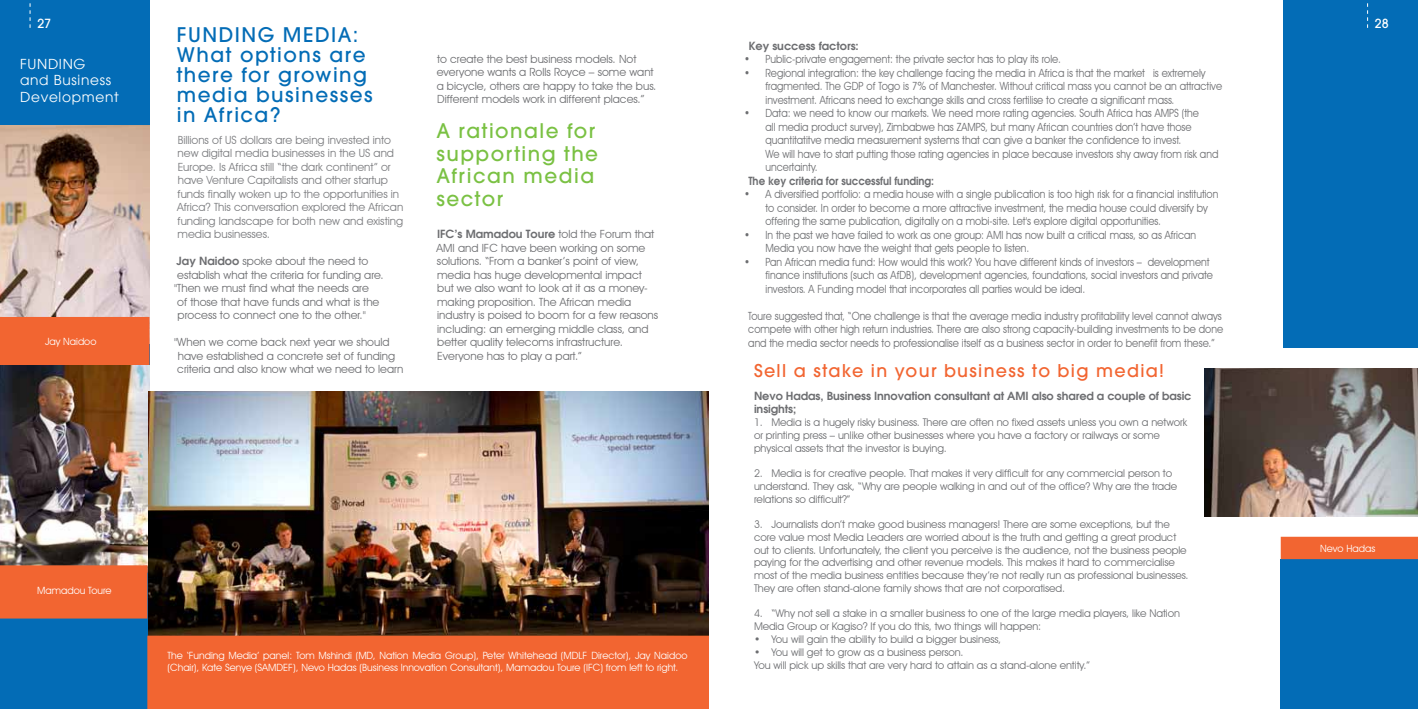
<style>
.page{position:relative;width:1418px;height:709px;background:#fff}
.page>*{position:absolute;margin:0;border:0;box-sizing:border-box;transform-origin:0 0}
.t1{font:500 20px/20px "Avant Garde";letter-spacing:.075em;color:#036cb6}
.t2{font:500 20px/22.5px "Avant Garde";letter-spacing:.075em;color:#7ac143}
.t3{font:500 17.5px "Avant Garde";letter-spacing:.075em;color:#f26531}
.t4{font:13.75px/16.5px "Avant Garde";letter-spacing:.05em;color:#fff}
.t5{font:500 12.5px "Avant Garde";color:#fff}
.t6{font:11.25px/13.5px "Avant Garde IT Cby BT";color:#6d6e71;scale:.9 1}
.t7{font:11.25px/13.5px "Avant Garde IT Cby BT";color:#6d6e71}
.t8{font:11.25px/13.5px "Avant Garde IT Cby BT";color:#7b7c7f}
.t9{font:600 11.25px/13.5px "Avant Garde";letter-spacing:-.005em;color:#6d6e71}
.t10{font:600 11.25px "Avant Garde";letter-spacing:-.005em;color:#6d6e71;scale:.9 1}
.t11{font:10.62px/12.8px "Avant Garde IT Cby BT";letter-spacing:-.005em;color:#6d6e71}
.t12{font:10px/12px "Avant Garde IT Cby BT";color:#fff}
.s1{font-family:"Avant Garde";font-weight:600}
.s2{font-family:"Avant Garde IT Cby BT";font-weight:400}
</style>
<div class="page">
<div style="left:1280px;top:559px;width:137px;height:150px;background:#036cb6"></div>
<div style="left:1283px;top:0;width:134px;height:348px;background:#036cb6"></div>
<div style="left:0;top:0;width:149px;height:709px;background:#036cb6"></div>
<img style="left:0;top:125px;width:149px;height:192px">
<div style="left:0;top:317px;width:149px;height:49px;background:#f26531"></div>
<img style="left:0;top:366px;width:149px;height:206px">
<div style="left:0;top:565px;width:147px;height:53px;background:#f26531"></div>
<img style="left:148px;top:391px;width:561px;height:244px">
<div style="left:147px;top:635px;width:562px;height:74px;background:#f26531"></div>
<img style="left:1204px;top:369px;width:213px;height:147px">
<div style="left:1280px;top:537px;width:137px;height:22px;background:#f26531"></div>
<svg style="left:30px;top:3px;width:1px;height:25px"></svg>
<svg style="left:1367px;top:3px;width:1px;height:25px"></svg>
<p class="t5" style="left:37px;top:16px;width:15px">27</p>
<p class="t5" style="left:1374px;top:16px;width:15px">28</p>
<h1 class="t1" style="left:177px;top:25px;width:197px">FUNDING MEDIA:<br>What options are there for growing media businesses in Africa?</h1>
<p class="t8" style="left:177px;top:133px;width:228px">Billions of US dollars are being invested into new digital media businesses in the US and Europe. Is Africa still “the dark continent” or have Venture Capitalists and other startup funds finally woken up to the opportunities in Africa? This conversation explored the African funding landscape for both new and existing media businesses.</p>
<p class="t7" style="left:177px;top:254px;width:193px"><span class="s1">Jay Naidoo</span> spoke about the need to</p>
<p class="t7" style="left:177px;top:268px;width:208px">establish what the criteria for funding are.</p>
<p class="t7" style="left:174px;top:281px;width:196px">"Then we must find what the needs are</p>
<p class="t7" style="left:177px;top:295px;width:204px">of those that have funds and what is the</p>
<p class="t7" style="left:178px;top:308px;width:190px">process to connect one to the other."</p>
<p class="t7" style="left:174px;top:335px;width:231px">"When we come back next year we should have established a concrete set of funding criteria and also know what we need to learn</p>
<p class="t9" style="left:748px;top:39px;width:112px">Key success factors:</p>
<p class="t6" style="left:744px;top:52px;width:353px">• Public-private engagement: the private sector has to play its role.</p>
<p class="t6" style="left:765px;top:66px;width:509px;text-indent:-21px">• Regional integration: the key challenge facing the media in Africa is that the market is extremely fragmented. The GDP of Togo is 7% of Manchester. Without critical mass you cannot be an attractive investment. Africans need to exchange skills and cross fertilise to create a significant mass.</p>
<p class="t6" style="left:765px;top:106px;width:504px;text-indent:-21px">• Data: we need to know our markets. We need more rating agencies. South Africa has AMPS (the<br>all media product survey), Zimbabwe has ZAMPS, but many African countries don’t have those quantitatitve media measurement systems that can give a banker the confidence to invest.<br>We will have to start putting those rating agencies in place because investors shy away from risk and uncertainty.</p>
<p class="t10" style="left:748px;top:173px;width:208px">The key criteria for successful funding:</p>
<p class="t6" style="left:765px;top:187px;width:505px;text-indent:-21px">• A diversified portfolio: a media house with a single publication is too high risk for a financial institution to consider. In order to become a more attractive investment, the media house could diversify by offering the same publication, digitally on a mobi-site. Let's explore digital opportunities.</p>
<p class="t6" style="left:765px;top:228px;width:480px;text-indent:-21px">• In the past we have failed to work as one group: AMI has now built a critical mass, so as African<br>Media you now have the weight that gets people to listen.</p>
<p class="t6" style="left:765px;top:255px;width:498px;text-indent:-21px">• Pan African media fund: How would this work? You have different kinds of investors – development finance institutions (such as AfDB), development agencies, foundations, social investors and private investors. A Funding model that incorporates all parties would be ideal.</p>
<p class="t6" style="left:748px;top:309px;width:529px">Toure suggested that, “One challenge is that the average media industry profitability level cannot always compete with other high return industries. There are also strong capacity-building investments to be done and the media sector needs to professionalise itself as a business sector in order to benefit from these.”</p>
<p class="t7" style="left:437px;top:52px;width:221px">to create the best business models. Not everyone wants a Rolls Royce – some want a bicycle, others are happy to take the bus.<br>Different models work in different places.”</p>
<p class="t4" style="left:20px;top:55px;width:100px">FUNDING<br>and Business<br>Development</p>
<h1 class="t2" style="left:436px;top:119px;width:163px">A rationale for supporting the<br>African media sector</h1>
<p class="t9" style="left:437px;top:227px;width:219px">IFC’s Mamadou Toure <span class="s2">told the Forum that</span></p>
<p class="t7" style="left:436px;top:241px;width:223px">AMI and IFC have been working on some solutions. “From a banker’s point of view, media has huge developmental impact but we also want to look at it as a money&shy;making proposition. The African media industry is poised to boom for a few reasons including: an emerging middle class, and better quality telecoms infrastructure.<br>Everyone has to play a part.”</p>
<p class="t12" style="left:45px;top:335px;width:53px">Jay Naidoo</p>
<h2 class="t3" style="left:754px;top:359px;width:411px">Sell a stake in your business to big media!</h2>
<p class="t12" style="left:37px;top:584px;width:76px">Mamadou Toure</p>
<p class="t12" style="left:168px;top:649px;width:521px">The ‘Funding Media’ panel: Tom Mshindi (MD, Nation Media Group), Peter Whitehead (MDLF Director), Jay Naidoo (Chair), Kate Senye (SAMDEF), Nevo Hadas (Business Innovation Consultant), Mamadou Toure (IFC) from left to right.</p>
<p class="t9" style="left:754px;top:389px;width:439px">Nevo Hadas, Business Innovation consultant at AMI also shared a couple of basic insights;</p>
<p class="t11" style="left:754px;top:416px;width:434px">1. Media is a hugely risky business. There are often no fixed assets unless you own a network or printing press – unlike other businesses where you have a factory or railways or some physical assets that the investor is buying.</p>
<p class="t11" style="left:754px;top:467px;width:425px">2. Media is for creative people. That makes it very difficult for any commercial person to understand. They ask, “Why are people walking in and out of the office? Why are the trade relations so difficult?”</p>
<p class="t11" style="left:754px;top:518px;width:436px">3. Journalists don’t make good business managers! There are some exceptions, but the core value most Media Leaders are worried about is the truth and getting a great product out to clients. Unfortunately, the client you perceive is the audience, not the business people paying for the advertising and other revenue models. This makes it hard to commercialise most of the media business entities because they’re not really run as professional businesses.<br>They are often stand-alone family shows that are not corporatised.</p>
<p class="t11" style="left:754px;top:607px;width:427px">4. “Why not sell a stake in a smaller business to one of the large media players, like Nation<br>Media Group or Kagiso? If you do this, two things will happen:</p>
<p class="t11" style="left:754px;top:632px;width:249px">• You will gain the ability to build a bigger business,</p>
<p class="t11" style="left:754px;top:645px;width:337px">• You will get to grow as a business person.<br>You will pick up skills that are very hard to attain as a stand-alone entity.”</p>
<p class="t12" style="left:1319px;top:542px;width:57px">Nevo Hadas</p>
</div>
